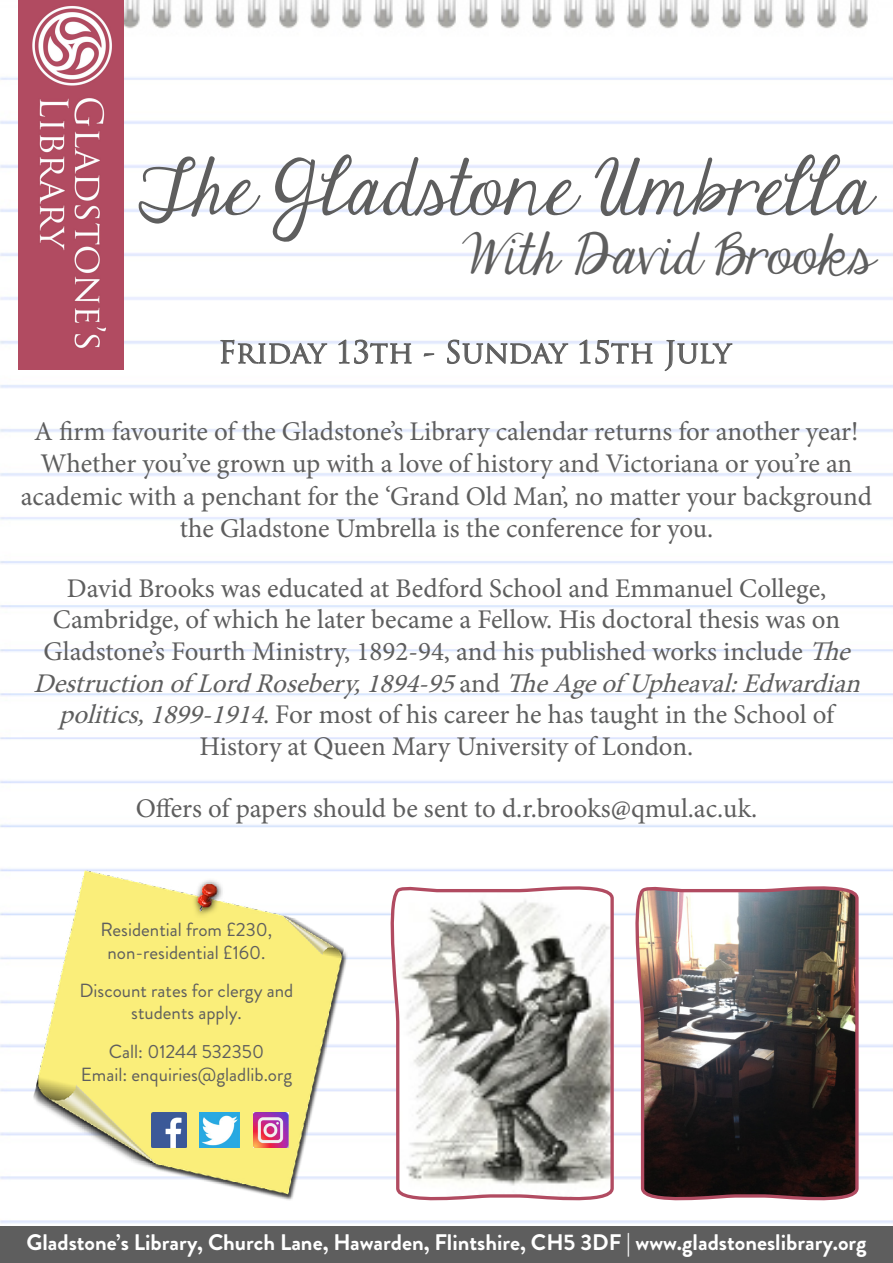
<style>
.page{position:relative;width:893px;height:1263px;background:#fff}
.page>*{position:absolute;margin:0;border:0;box-sizing:border-box;transform-origin:0 0}
.t1{font:66px "Janda Elegant Handwriting";color:#5e5e5e}
.t2{font:48px "Janda Elegant Handwriting";color:#5e5e5e}
.t3{font:30px "Trajan Pro";color:#5e5e5e}
.t4{font:27px/32.4px "Minion Pro";letter-spacing:-.005em;color:#5e5e5e}
.t5{font:italic 27px/31.5px "Minion Pro";color:#5e5e5e;text-align:center}
.t6{font:700 22.5px "Brandon Grotesque";color:#fff}
.t7{font:19.05px/22.8px "Brandon Grotesque";color:#5e5e5e;text-align:center}
.s1{font-style:italic}
.s2{font-style:normal}
</style>
<div class="page">
<img style="left:0;top:0;width:893px;height:1224px">
<img style="left:18px;top:0;width:106px;height:370px">
<svg style="left:220px;top:339px;width:108px;height:25px"></svg>
<svg style="left:338px;top:339px;width:74px;height:25px"></svg>
<svg style="left:423px;top:353px;width:12px;height:4px"></svg>
<svg style="left:447px;top:339px;width:122px;height:25px"></svg>
<svg style="left:579px;top:339px;width:74px;height:25px"></svg>
<svg style="left:664px;top:340px;width:69px;height:31px"></svg>
<img style="left:18px;top:863px;width:337px;height:337px">
<img style="left:151px;top:1112px;width:35px;height:36px">
<img style="left:200px;top:1112px;width:40px;height:36px">
<img style="left:253px;top:1112px;width:35px;height:36px">
<svg style="left:381px;top:881px;width:234px;height:324px"></svg>
<img style="left:626px;top:881px;width:234px;height:324px">
<div style="left:0;top:1226px;width:893px;height:37px;background:#5e5e5e"></div>
<p class="t1" style="left:139px;top:140px;width:733px">The Gladstone Umbrella</p>
<p class="t2" style="left:463px;top:219px;width:412px">With David Brooks</p>
<p class="t3" style="left:218px;top:333px;width:514px">Friday 13th - Sunday 15th July</p>
<p class="t4" style="left:34px;top:415px;width:826px">A firm favourite of the Gladstone’s Library calendar returns for another year!<br>Whether you’ve grown up with a love of history and Victoriana or you’re an</p>
<p class="t4" style="left:21px;top:480px;width:853px;text-align:center">academic with a penchant for the ‘Grand Old Man’, no matter your background the Gladstone Umbrella is the conference for you.</p>
<p class="t4" style="left:67px;top:572px;width:761px">David Brooks was educated at Bedford School and Emmanuel College,</p>
<p class="t4" style="left:53px;top:604px;width:789px">Cambridge, of which he later became a Fellow. His doctoral thesis was on</p>
<p class="t4" style="left:44px;top:635px;width:817px">Gladstone’s Fourth Ministry, 1892-94, and his published works include <span class="s1">The</span></p>
<p class="t5" style="left:33px;top:667px;width:837px">Destructionof LordRosebery,1894-95<span class="s2">a n d</span> TheAgeof Upheaval:Edwardian politics,1899-1914<span class="s2">. For most of his career he has taught in the School of</span></p>
<p class="t4" style="left:200px;top:730px;width:495px">History at Queen Mary University of London.</p>
<p class="t4" style="left:136px;top:792px;width:623px">Offers of papers should be sent to d.r.brooks@qmul.ac.uk.</p>
<p class="t7" style="left:101px;top:919px;width:173px">Residential from £230,</p>
<p class="t7" style="left:107px;top:941px;width:160px">non-residential £160.</p>
<p class="t7" style="left:80px;top:979px;width:215px">Discount rates for clergy and students apply.</p>
<p class="t7" style="left:109px;top:1041px;width:157px">Call: 01244 532350</p>
<p class="t7" style="left:81px;top:1063px;width:213px">Email: enquiries@gladlib.org</p>
<p class="t6" style="left:27px;top:1227px;width:841px">Gladstone’s Library, Church Lane, Hawarden, Flintshire, CH5 3DF | www.gladstoneslibrary.org</p>
</div>
